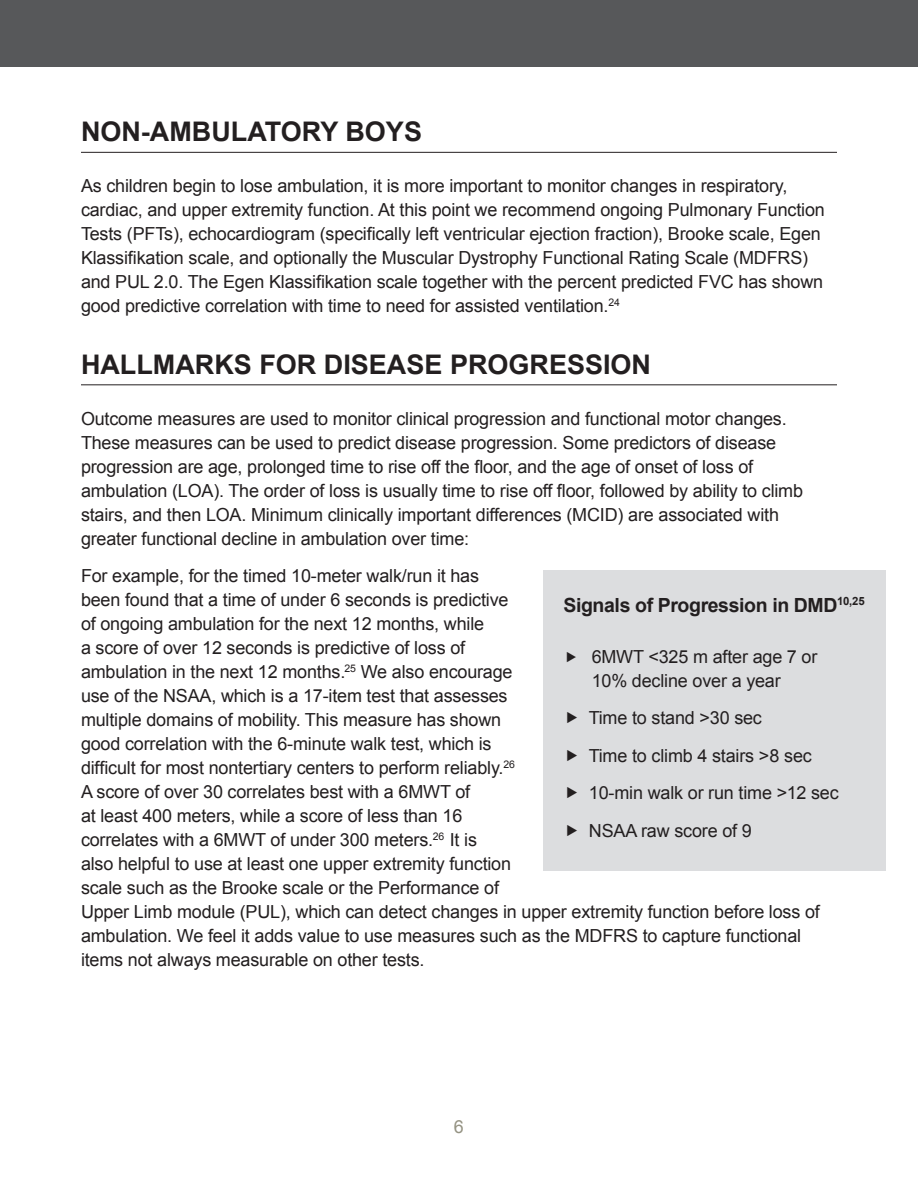
<style>
.page{position:relative;width:918px;height:1188px;background:#fff}
.page>*{position:absolute;margin:0;border:0;box-sizing:border-box;transform-origin:0 0}
.Section_Header{font:700 27px "Arial";color:#231f20}
.Sub_Header{font:700 19.5px "Arial";letter-spacing:-.02em;color:#231f20}
.Body_Copy_12{font:18px/24px "Arial";letter-spacing:-.01em;color:#231f20}
.t1{font:18px "Arial";color:#959383}
</style>
<div class="page">
<div style="left:0;top:0;width:918px;height:68px;background:#57585a"></div>
<hr style="left:81px;top:152px;width:756px;height:1px;background:#231f20">
<hr style="left:81px;top:384px;width:756px;height:1px;background:#231f20">
<div style="left:543px;top:571px;width:343px;height:300px;background:#dcdddf"></div>
<p class="Section_Header" style="left:81px;top:114px;width:343px">NON-AMBULATORY BOYS</p>
<p class="Body_Copy_12" style="left:81px;top:174px;width:745px">As children begin to lose ambulation, it is more important to monitor changes in respiratory, cardiac, and upper extremity function. At this point we recommend ongoing Pulmonary Function Tests (PFTs), echocardiogram (specifically left ventricular ejection fraction), Brooke scale, Egen Klassifikation scale, and optionally the Muscular Dystrophy Functional Rating Scale (MDFRS) and PUL 2.0. The Egen Klassifikation scale together with the percent predicted FVC has shown good predictive correlation with time to need for assisted ventilation.<sup>24</sup></p>
<p class="Section_Header" style="left:81px;top:346px;width:572px">HALLMARKS FOR DISEASE PROGRESSION</p>
<p class="Body_Copy_12" style="left:81px;top:407px;width:724px">Outcome measures are used to monitor clinical progression and functional motor changes.<br>These measures can be used to predict disease progression. Some predictors of disease progression are age, prolonged time to rise off the floor, and the age of onset of loss of ambulation (LOA). The order of loss is usually time to rise off floor, followed by ability to climb stairs, and then LOA. Minimum clinically important differences (MCID) are associated with greater functional decline in ambulation over time:</p>
<p class="Body_Copy_12" style="left:81px;top:564px;width:740px">For example, for the timed 10-meter walk/run it has<br>been found that a time of under 6 seconds is predictive<br>of ongoing ambulation for the next 12 months, while<br>a score of over 12 seconds is predictive of loss of<br>ambulation in the next 12 months.<sup>25</sup> We also encourage<br>use of the NSAA, which is a 17-item test that assesses<br>multiple domains of mobility. This measure has shown<br>good correlation with the 6-minute walk test, which is<br>difficult for most nontertiary centers to perform reliably.<sup>26<br></sup>A score of over 30 correlates best with a 6MWT of<br>at least 400 meters, while a score of less than 16<br>correlates with a 6MWT of under 300 meters.<sup>26</sup> It is<br>also helpful to use at least one upper extremity function<br>scale such as the Brooke scale or the Performance of<br>Upper Limb module (PUL), which can detect changes in upper extremity function before loss of ambulation. We feel it adds value to use measures such as the MDFRS to capture functional items not always measurable on other tests.</p>
<p class="Sub_Header" style="left:563px;top:592px;width:303px">Signals of Progression in DMD<sup>10,25</sup></p>
<p class="Body_Copy_12" style="left:592px;top:645px;width:227px">6MWT &lt;325 m after age 7 or<br>10% decline over a year</p>
<p class="Body_Copy_12" style="left:589px;top:706px;width:175px">Time to stand &gt;30 sec</p>
<p class="Body_Copy_12" style="left:589px;top:744px;width:225px">Time to climb 4 stairs &gt;8 sec</p>
<p class="Body_Copy_12" style="left:589px;top:781px;width:251px">10-min walk or run time &gt;12 sec</p>
<p class="Body_Copy_12" style="left:589px;top:819px;width:164px">NSAA raw score of 9</p>
<p class="t1" style="left:454px;top:1115px;width:12px">6</p>
</div>
